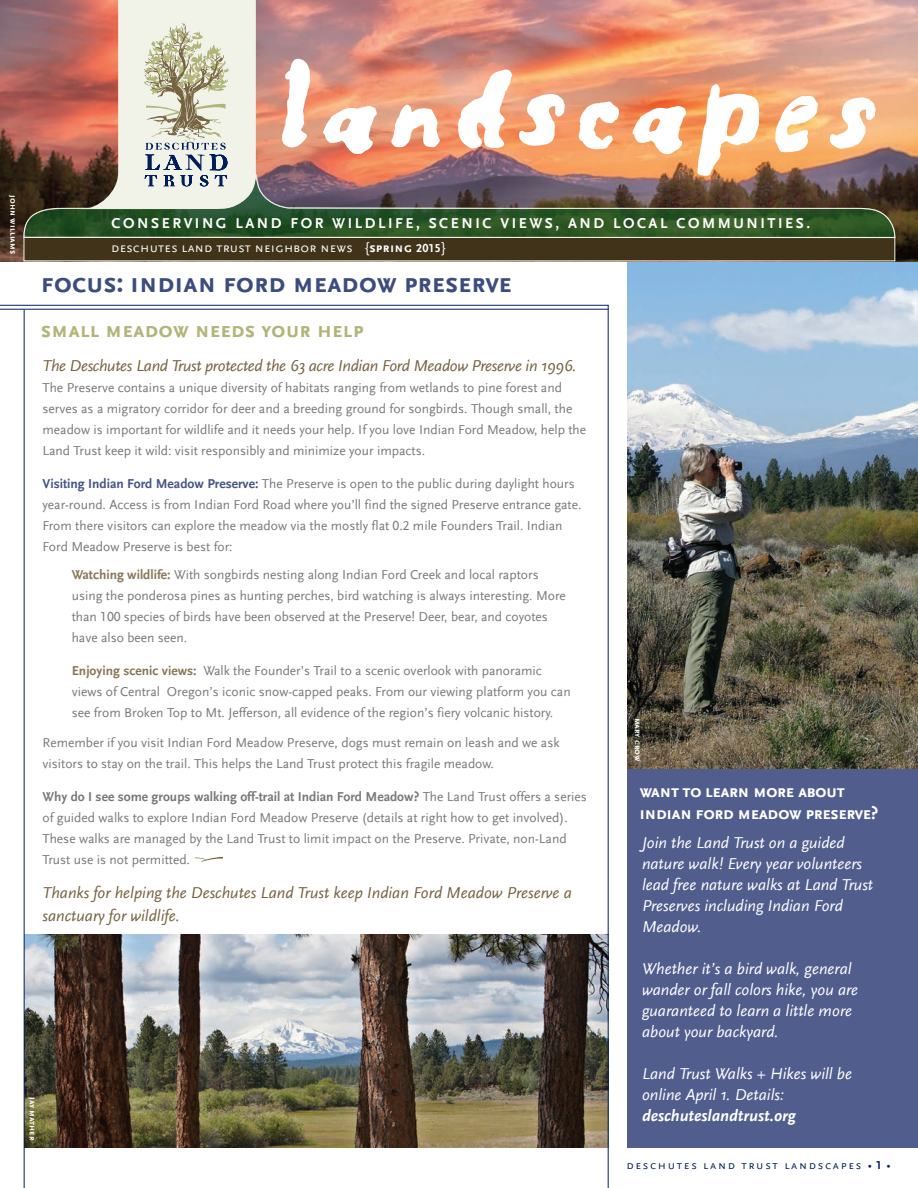
<style>
.page{position:relative;width:918px;height:1188px;background:#fff}
.page>*{position:absolute;margin:0;border:0;box-sizing:border-box;transform-origin:0 0}
.t1{font:700 28.5px "Scala Sans Caps";letter-spacing:-.01em;color:#3d4c7f}
.t2{font:700 22.5px "Scala Sans Caps";color:#b1b579}
.t3{font:700 18px "Scala Sans Caps";letter-spacing:-.03em;color:#fff}
.t4{font:italic 16.5px/21px "Scala Sans";color:#fff}
.t5{font:italic 16.5px/22.5px "Scala Sans";color:#766340}
.t6{font:italic 16.5px "Scala Sans";letter-spacing:-.02em;color:#766340}
.t7{font:italic 700 16.5px "Scala Sans";color:#fff}
.t8{font:700 15px "Scala Sans Caps";letter-spacing:.17em;color:#fff}
.t9{font:13.5px/21px "Scala Sans LF";color:#76787b}
.t10{font:13.5px "Scala Sans Caps";letter-spacing:.02em;color:#fff}
.t11{font:12px "Scala Sans Caps";letter-spacing:.14em;color:#001e5b}
.t12{font:700 9px "Scala Sans Caps";color:#fff}
.s1{font-weight:700}
.s2{font-weight:700;font-size:12px}
.s3{font-family:"Scala Sans";font-weight:700;color:#465486}
.s4{font-family:"Scala Sans";font-weight:700;color:#897755}
.s5{font-family:"Scala Sans";font-weight:700}
.s6{font-family:"Scala Sans LF"}
</style>
<div class="page">
<img style="left:627px;top:261px;width:291px;height:508px">
<img style="left:0;top:0;width:918px;height:261px">
<svg style="left:82px;top:0;width:174px;height:170px"></svg>
<img style="left:25px;top:934px;width:583px;height:214px">
<div style="left:627px;top:769px;width:291px;height:379px;background:#515d8d"></div>
<hr style="left:608px;top:305px;width:1px;height:883px;background:#001e5b">
<hr style="left:0;top:305px;width:609px;height:1px;background:#001e5b">
<hr style="left:0;top:309px;width:609px;height:1px;background:#001e5b">
<hr style="left:24px;top:310px;width:1px;height:878px;background:#001e5b">
<div style="left:24px;top:237px;width:871px;height:24px;background:#413319"></div>
<img style="left:23px;top:170px;width:873px;height:68px">
<svg style="left:323px;top:105px;width:54px;height:49px"></svg>
<svg style="left:390px;top:104px;width:51px;height:44px"></svg>
<svg style="left:632px;top:105px;width:55px;height:49px"></svg>
<svg style="left:829px;top:97px;width:48px;height:52px"></svg>
<svg style="left:280px;top:58px;width:31px;height:90px"></svg>
<svg style="left:457px;top:68px;width:56px;height:81px"></svg>
<svg style="left:519px;top:94px;width:47px;height:52px"></svg>
<svg style="left:578px;top:99px;width:41px;height:52px"></svg>
<svg style="left:696px;top:84px;width:64px;height:92px"></svg>
<svg style="left:775px;top:94px;width:44px;height:59px"></svg>
<svg style="left:195px;top:857px;width:28px;height:5px"></svg>
<p class="t12" style="left:18px;top:195px;width:60px;rotate:90deg">john williams</p>
<p class="t8" style="left:112px;top:215px;width:700px">CONSERVING LAND FOR WILDLIFE, SCENIC VIEWS, AND LOCAL COMMUNITIES.</p>
<p class="t10" style="left:111px;top:241px;width:337px">deschutes land trust neighbor news {<span class="s1">spring</span> <span class="s2">2015</span>}</p>
<p class="t1" style="left:41px;top:267px;width:473px">focus: indian ford meadow preserve</p>
<p class="t2" style="left:41px;top:317px;width:325px">small meadow needs your help</p>
<p class="t6" style="left:42px;top:357px;width:536px">The Deschutes Land Trust protected the 63 acre Indian Ford Meadow Preserve in 1996.</p>
<p class="t9" style="left:42px;top:378px;width:545px">The Preserve contains a unique diversity of habitats ranging from wetlands to pine forest and serves as a migratory corridor for deer and a breeding ground for songbirds. Though small, the meadow is important for wildlife and it needs your help. If you love Indian Ford Meadow, help the Land Trust keep it wild: visit responsibly and minimize your impacts.</p>
<p class="t9" style="left:42px;top:474px;width:541px"><span class="s3">Visiting Indian Ford Meadow Preserve:</span> The Preserve is open to the public during daylight hours year-round. Access is from Indian Ford Road where you’ll find the signed Preserve entrance gate.<br>From there visitors can explore the meadow via the mostly flat 0.2 mile Founders Trail. Indian Ford Meadow Preserve is best for:</p>
<p class="t9" style="left:72px;top:565px;width:496px"><span class="s4">Watching wildlife:</span> With songbirds nesting along Indian Ford Creek and local raptors using the ponderosa pines as hunting perches, bird watching is always interesting. More than 100 species of birds have been observed at the Preserve! Deer, bear, and coyotes have also been seen.</p>
<p class="t9" style="left:72px;top:661px;width:501px"><span class="s4">Enjoying scenic views:</span> Walk the Founder’s Trail to a scenic overlook with panoramic views of Central Oregon’s iconic snow-capped peaks. From our viewing platform you can see from Broken Top to Mt. Jefferson, all evidence of the region’s fiery volcanic history.</p>
<p class="t9" style="left:42px;top:732px;width:519px">Remember if you visit Indian Ford Meadow Preserve, dogs must remain on leash and we ask visitors to stay on the trail. This helps the Land Trust protect this fragile meadow.</p>
<p class="t9" style="left:42px;top:786px;width:546px"><span class="s5">Why do I see some groups walking off-trail at Indian Ford Meadow?</span> The Land Trust offers a series of guided walks to explore Indian Ford Meadow Preserve (details at right how to get involved).<br>These walks are managed by the Land Trust to limit impact on the Preserve. Private, non-Land Trust use is not permitted.</p>
<p class="t5" style="left:42px;top:882px;width:531px">Thanks for helping the Deschutes Land Trust keep Indian Ford Meadow Preserve a sanctuary for wildlife.</p>
<p class="t12" style="left:38px;top:1097px;width:44px;rotate:90deg">jay mather</p>
<p class="t12" style="left:643px;top:718px;width:45px;rotate:90deg">mary crow</p>
<p class="t3" style="left:639px;top:781px;width:207px">want to learn more about</p>
<p class="t3" style="left:639px;top:803px;width:240px">indian ford meadow preserve?</p>
<p class="t4" style="left:642px;top:832px;width:233px">Join the Land Trust on a guided nature walk! Every year volunteers lead free nature walks at Land Trust<br>Preserves including Indian Ford<br>Meadow.</p>
<p class="t4" style="left:642px;top:958px;width:218px">Whether it’s a bird walk, general wander or fall colors hike, you are guaranteed to learn a little more about your backyard.</p>
<p class="t4" style="left:642px;top:1063px;width:212px">Land Trust Walks + Hikes will be online April 1. Details:</p>
<p class="t7" style="left:642px;top:1106px;width:155px">deschuteslandtrust.org</p>
<p class="t11" style="left:626px;top:1158px;width:266px">deschutes land trust landscapes <span class="s6">•</span> <span class="s1">1</span> <span class="s6">•</span></p>
</div>
